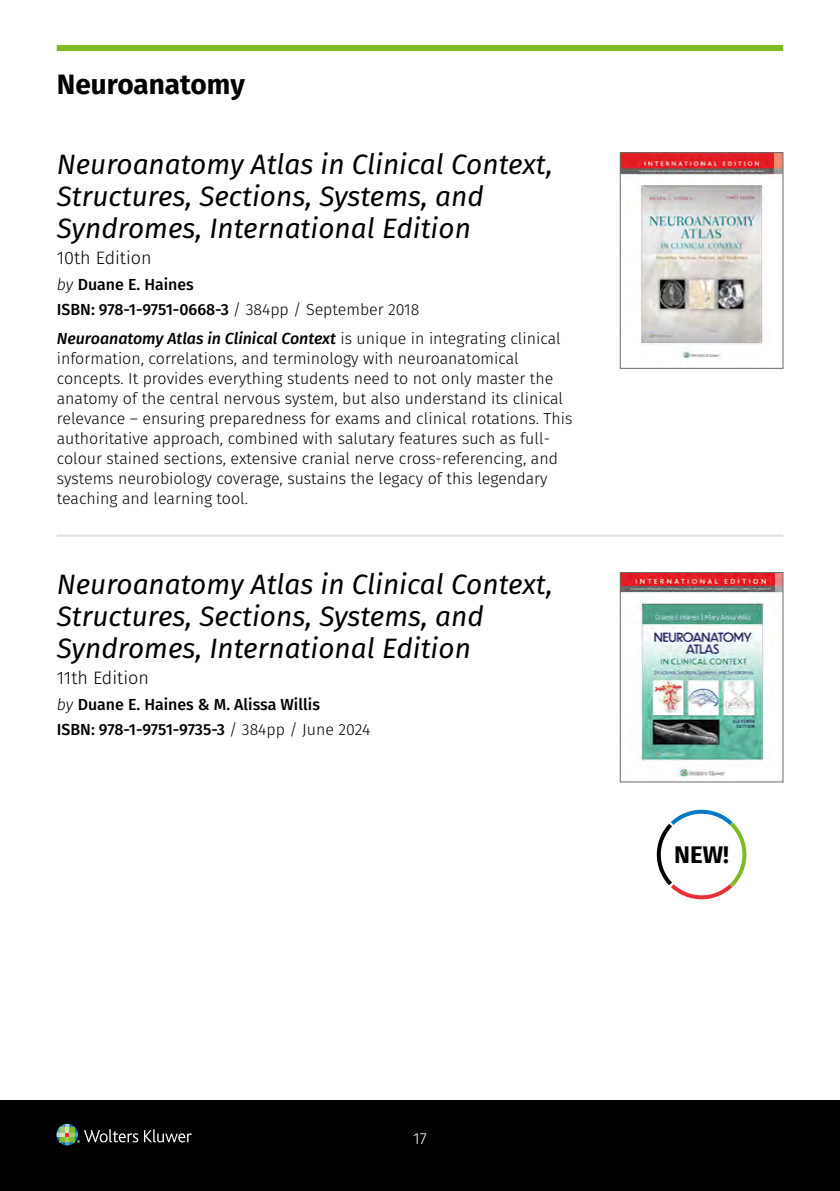
<style>
.page{position:relative;width:840px;height:1191px;background:#fff}
.page>*{position:absolute;margin:0;border:0;box-sizing:border-box;transform-origin:0 0}
.t1{font:italic 28px/32px "Fira Sans";color:#000}
.t2{font:700 28px "Fira Sans";color:#000}
.t3{font:700 24px "Fira Sans";color:#000}
.t4{font:300 18px "Fira Sans";color:#000}
.t5{font:300 16px/20px "Fira Sans";color:#000}
.t6{font:500 16px/25.6px "Fira Sans";color:#000}
.t7{font:300 16px "Fira Sans";color:#fff}
.s1{font-weight:300;font-style:italic}
.s2{font-weight:300}
.s3{font-weight:500;font-style:italic}
</style>
<div class="page">
<div style="left:0;top:1101px;width:839px;height:90px;background:#000"></div>
<div style="left:57px;top:45px;width:725px;height:6px;background:#80ba27"></div>
<svg style="left:144px;top:1129px;width:48px;height:13px"></svg>
<svg style="left:56px;top:1123px;width:82px;height:22px"></svg>
<hr style="left:57px;top:535px;width:725px;height:2px;background:#dedede">
<img style="left:621px;top:574px;width:159px;height:205px">
<div style="left:619px;top:572px;width:163px;height:210px;border:1px solid #6b6b6a"></div>
<svg style="left:656px;top:809px;width:91px;height:91px"></svg>
<img style="left:621px;top:154px;width:159px;height:206px">
<div style="left:619px;top:152px;width:163px;height:216px;border:1px solid #6b6b6a"></div>
<h1 class="t2" style="left:57px;top:61px;width:189px">Neuroanatomy</h1>
<h1 class="t1" style="left:57px;top:147px;width:497px">Neuroanatomy Atlas in Clinical Context,<br>Structures, Sections, Systems, and<br>Syndromes, International Edition</h1>
<p class="t4" style="left:57px;top:245px;width:96px">10th Edition</p>
<p class="t6" style="left:57px;top:270px;width:364px"><span class="s1">by</span> Duane E. Haines<br>ISBN: 978-1-9751-0668-3 <span class="s2">/ 384pp / September 2018</span></p>
<p class="t5" style="left:57px;top:328px;width:517px"><span class="s3">Neuroanatomy Atlas in Clinical Context</span> is unique in integrating clinical information, correlations, and terminology with neuroanatomical concepts. It provides everything students need to not only master the anatomy of the central nervous system, but also understand its clinical relevance – ensuring preparedness for exams and clinical rotations. This authoritative approach, combined with salutary features such as full&shy;colour stained sections, extensive cranial nerve cross-referencing, and systems neurobiology coverage, sustains the legacy of this legendary teaching and learning tool.</p>
<h1 class="t1" style="left:57px;top:567px;width:497px">Neuroanatomy Atlas in Clinical Context,<br>Structures, Sections, Systems, and<br>Syndromes, International Edition</h1>
<p class="t4" style="left:57px;top:665px;width:94px">11th Edition</p>
<p class="t6" style="left:57px;top:690px;width:315px"><span class="s1">by</span> Duane E. Haines &amp; M. Alissa Willis<br>ISBN: 978-1-9751-9735-3 <span class="s2">/ 384pp / June 2024</span></p>
<h2 class="t3" style="left:674px;top:834px;width:56px">NEW!</h2>
<p class="t7" style="left:413px;top:1127px;width:15px">17</p>
</div>
